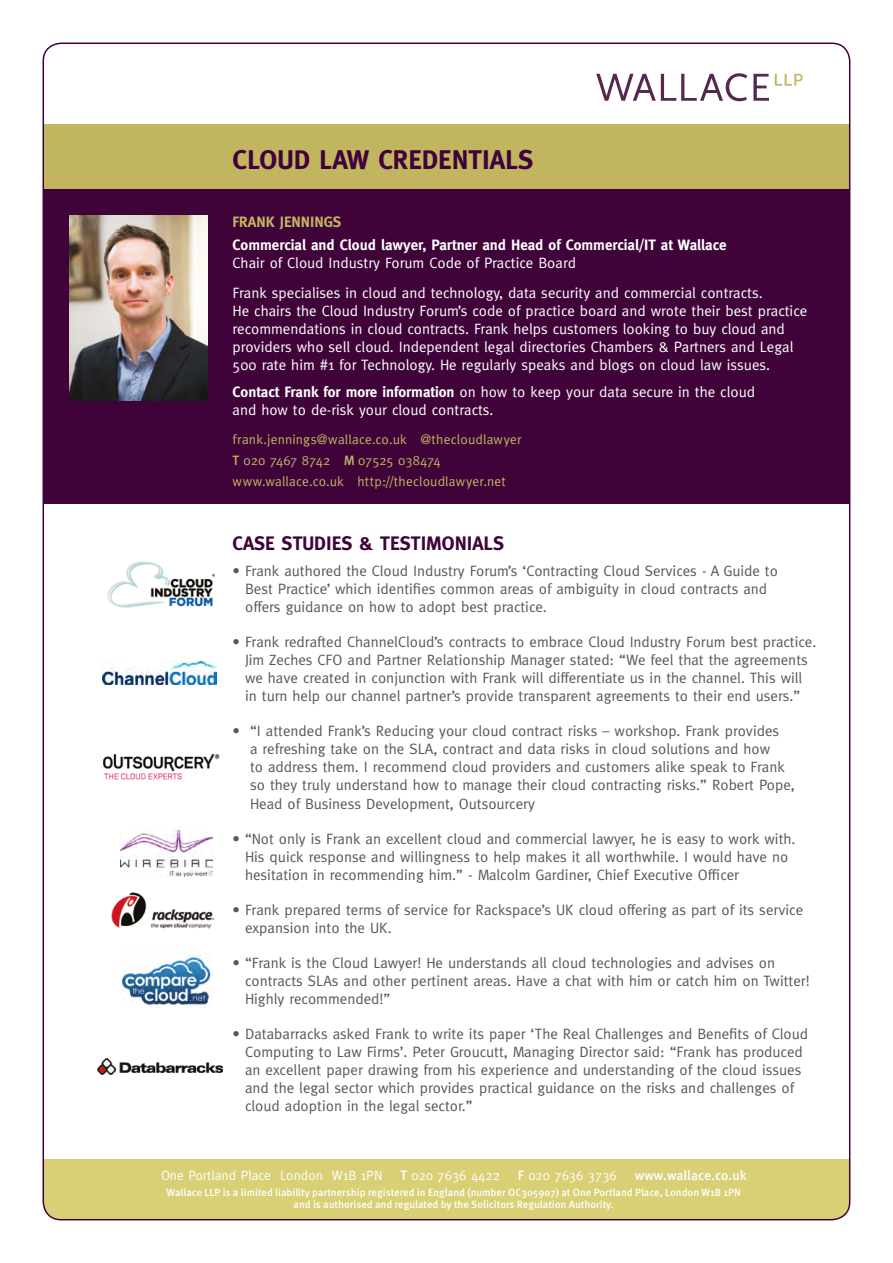
<style>
.page{position:relative;width:893px;height:1263px;background:#fff}
.page>*{position:absolute;margin:0;border:0;box-sizing:border-box;transform-origin:0 0}
.t1{font:700 27px "Meta";color:#3f033a}
.t2{font:700 19.5px "Meta";color:#3f033a}
.t3{font:15px/18px "Meta";color:#575756}
.t4{font:15px/18px "Meta";color:#fff}
.t5{font:700 15px "Meta";color:#fff}
.t6{font:700 15px "Meta";color:#c2b560}
.t7{font:13.5px/20.7px "Meta";letter-spacing:.015em;color:#c2b560}
.t8{font:13.5px "Meta";color:#fff}
.t9{font:500 13.5px "Meta OT";letter-spacing:-.005em;color:#fff}
.t10{font:500 10.5px/12.6px "Meta OT";color:#fff;text-align:center}
.s1{font-weight:700}
.s2{font-family:"Meta OT";font-weight:500}
</style>
<div class="page">
<div style="left:43px;top:124px;width:807px;height:65px;background:#c2b560"></div>
<div style="left:43px;top:189px;width:807px;height:315px;background:#3f033a"></div>
<div style="left:43px;top:1159px;width:807px;height:61px;background:#d9cf75"></div>
<svg style="left:753px;top:74px;width:16px;height:27px"></svg>
<svg style="left:596px;top:73px;width:151px;height:28px"></svg>
<svg style="left:775px;top:74px;width:27px;height:12px"></svg>
<img style="left:69px;top:216px;width:138px;height:185px">
<img style="left:107px;top:561px;width:109px;height:47px">
<img style="left:102px;top:661px;width:115px;height:23px">
<img style="left:103px;top:754px;width:117px;height:26px">
<img style="left:120px;top:830px;width:93px;height:47px">
<img style="left:111px;top:892px;width:104px;height:37px">
<img style="left:120px;top:954px;width:92px;height:54px">
<img style="left:98px;top:1058px;width:124px;height:17px">
<h1 class="t1" style="left:233px;top:144px;width:303px">CLOUD LAW CREDENTIALS</h1>
<p class="t6" style="left:233px;top:213px;width:110px">FRANK JENNINGS</p>
<p class="t5" style="left:233px;top:236px;width:496px">Commercial and Cloud lawyer, Partner and Head of Commercial/IT at Wallace</p>
<p class="t4" style="left:233px;top:247px;width:532px;line-height:30.8px">Chair of Cloud Industry Forum Code of Practice Board<br>Frank specialises in cloud and technology, data security and commercial contracts.</p>
<p class="t4" style="left:233px;top:302px;width:576px">He chairs the Cloud Industry Forum’s code of practice board and wrote their best practice recommendations in cloud contracts. Frank helps customers looking to buy cloud and providers who sell cloud. Independent legal directories Chambers &amp; Partners and Legal 500 rate him #1 for Technology. He regularly speaks and blogs on cloud law issues.</p>
<p class="t4" style="left:233px;top:382px;width:524px"><span class="s1">Contact Frank for more information</span> on how to keep your data secure in the cloud and how to de-risk your cloud contracts.</p>
<p class="t7" style="left:233px;top:429px;width:290px">frank.jennings@wallace.co.uk @thecloudlawyer<br><span class="s2">T</span> 020 7467 8742 <span class="s2">M</span> 07525 038474 www.wallace.co.uk http://thecloudlawyer.net</p>
<h2 class="t2" style="left:233px;top:532px;width:273px">CASE STUDIES &amp; TESTIMONIALS</h2>
<p class="t3" style="left:245px;top:562px;width:534px;text-indent:-12px">• Frank authored the Cloud Industry Forum’s ‘Contracting Cloud Services - A Guide to<br>Best Practice’ which identifies common areas of ambiguity in cloud contracts and offers guidance on how to adopt best practice.</p>
<p class="t3" style="left:233px;top:633px;width:585px;text-align:center">• Frank redrafted ChannelCloud’s contracts to embrace Cloud Industry Forum best practice.<br>Jim Zeches CFO and Partner Relationship Manager stated: “We feel that the agreements we have created in conjunction with Frank will differentiate us in the channel. This will<br>in turn help our channel partner’s provide transparent agreements to their end users.”</p>
<p class="t3" style="left:250px;top:722px;width:546px;text-indent:-17px">• “I attended Frank’s Reducing your cloud contract risks – workshop. Frank provides<br>a refreshing take on the SLA, contract and data risks in cloud solutions and how<br>to address them. I recommend cloud providers and customers alike speak to Frank so they truly understand how to manage their cloud contracting risks.” Robert Pope, Head of Business Development, Outsourcery</p>
<p class="t3" style="left:245px;top:829px;width:552px;text-indent:-12px">• “Not only is Frank an excellent cloud and commercial lawyer, he is easy to work with.<br>His quick response and willingness to help makes it all worthwhile. I would have no hesitation in recommending him.” - Malcolm Gardiner, Chief Executive Officer</p>
<p class="t3" style="left:245px;top:900px;width:560px;text-indent:-12px">• Frank prepared terms of service for Rackspace’s UK cloud offering as part of its service expansion into the UK.</p>
<p class="t3" style="left:245px;top:953px;width:566px;text-indent:-12px">• “Frank is the Cloud Lawyer! He understands all cloud technologies and advises on contracts SLAs and other pertinent areas. Have a chat with him or catch him on Twitter!<br>Highly recommended!”</p>
<p class="t3" style="left:245px;top:1024px;width:564px;text-indent:-12px">• Databarracks asked Frank to write its paper ‘The Real Challenges and Benefits of Cloud Computing to Law Firms’. Peter Groucutt, Managing Director said: “Frank has produced an excellent paper drawing from his experience and understanding of the cloud issues and the legal sector which provides practical guidance on the risks and challenges of cloud adoption in the legal sector.”</p>
<p class="t8" style="left:161px;top:1167px;width:223px">One Portland Place London W1B 1PN</p>
<p class="t8" style="left:400px;top:1167px;width:101px"><span class="s2">T</span> 020 7636 4422</p>
<p class="t8" style="left:518px;top:1167px;width:100px"><span class="s2">F</span> 020 7636 3736</p>
<p class="t9" style="left:635px;top:1167px;width:114px">www.wallace.co.uk</p>
<p class="t10" style="left:167px;top:1186px;width:576px">Wallace LLP is a limited liability partnership registered in England (number OC305907) at One Portland Place, London W1B 1PN and is authorised and regulated by the Solicitors Regulation Authority.</p>
</div>
